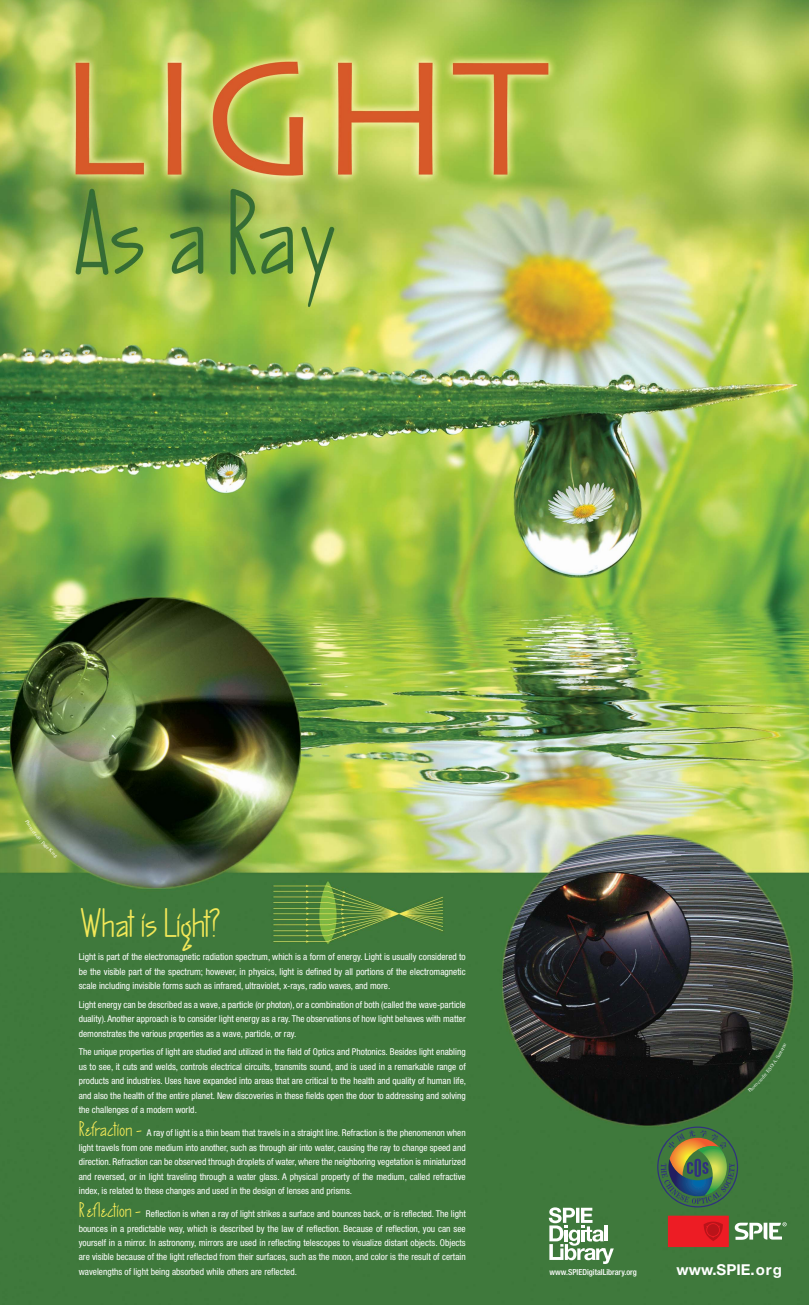
<style>
.page{position:relative;width:809px;height:1305px;background:#fff}
.page>*{position:absolute;margin:0;border:0;box-sizing:border-box;transform-origin:0 0}
.t1{font:36.25px "Luna Martino";letter-spacing:-.02em;color:#f3e858}
.t2{font:700 15px "Helvetica Neue";color:#fff}
.t3{font:condensed 9.38px/14.4px "Helvetica Neue";color:#fff;text-align:justify}
.t4{font:500 condensed 8.31px "Helvetica Neue";color:#fff}
.s1{font-family:"Luna Martino";font-stretch:normal;font-size:18.75px;color:#f3e858}
</style>
<div class="page">
<img style="left:0;top:0;width:809px;height:1304px">
<svg style="left:549px;top:1207px;width:65px;height:56px"></svg>
<svg style="left:668px;top:1215px;width:61px;height:31px;background:#e21d23"></svg>
<svg style="left:735px;top:1222px;width:52px;height:17px"></svg>
<svg style="left:657px;top:1126px;width:81px;height:81px;background:#52754b"></svg>
<svg style="left:25px;top:819px;width:32px;height:39px"></svg>
<svg style="left:748px;top:1042px;width:38px;height:50px;background:#2f522d"></svg>
<h1 class="t1" style="left:79px;top:906px;width:142px">What is Light?</h1>
<p class="t3" style="left:79px;top:950px;width:389px">Light is part of the electromagnetic radiation spectrum, which is a form of energy. Light is usually considered to be the visible part of the spectrum; however, in physics, light is defined by all portions of the electromagnetic scale including invisible forms such as infrared, ultraviolet, x-rays, radio waves, and more.</p>
<p class="t3" style="left:79px;top:998px;width:389px">Light energy can be described as a wave, a particle (or photon), or a combination of both (called the wave-particle duality). Another approach is to consider light energy as a ray. The observations of how light behaves with matter demonstrates the various properties as a wave, particle, or ray.</p>
<p class="t3" style="left:79px;top:1045px;width:389px">The unique properties of light are studied and utilized in the field of Optics and Photonics. Besides light enabling us to see, it cuts and welds, controls electrical circuits, transmits sound, and is used in a remarkable range of products and industries. Uses have expanded into areas that are critical to the health and quality of human life, and also the health of the entire planet. New discoveries in these fields open the door to addressing and solving the challenges of a modern world.</p>
<p class="t3" style="left:79px;top:1126px;width:389px"><span class="s1">Refraction -</span> A ray of light is a thin beam that travels in a straight line. Refraction is the phenomenon when light travels from one medium into another, such as through air into water, causing the ray to change speed and direction. Refraction can be observed through droplets of water, where the neighboring vegetation is miniaturized and reversed, or in light traveling through a water glass. A physical property of the medium, called refractive index, is related to these changes and used in the design of lenses and prisms.</p>
<p class="t3" style="left:79px;top:1207px;width:389px"><span class="s1">Reflection -</span> Reflection is when a ray of light strikes a surface and bounces back, or is reflected. The light bounces in a predictable way, which is described by the law of reflection. Because of reflection, you can see yourself in a mirror. In astronomy, mirrors are used in reflecting telescopes to visualize distant objects. Objects are visible because of the light reflected from their surfaces, such as the moon, and color is the result of certain wavelengths of light being absorbed while others are reflected.</p>
<p class="t4" style="left:549px;top:1268px;width:89px">www.SPIEDigitalLibrary.org</p>
<h2 class="t2" style="left:677px;top:1264px;width:107px">www.SPIE.org</h2>
</div>
